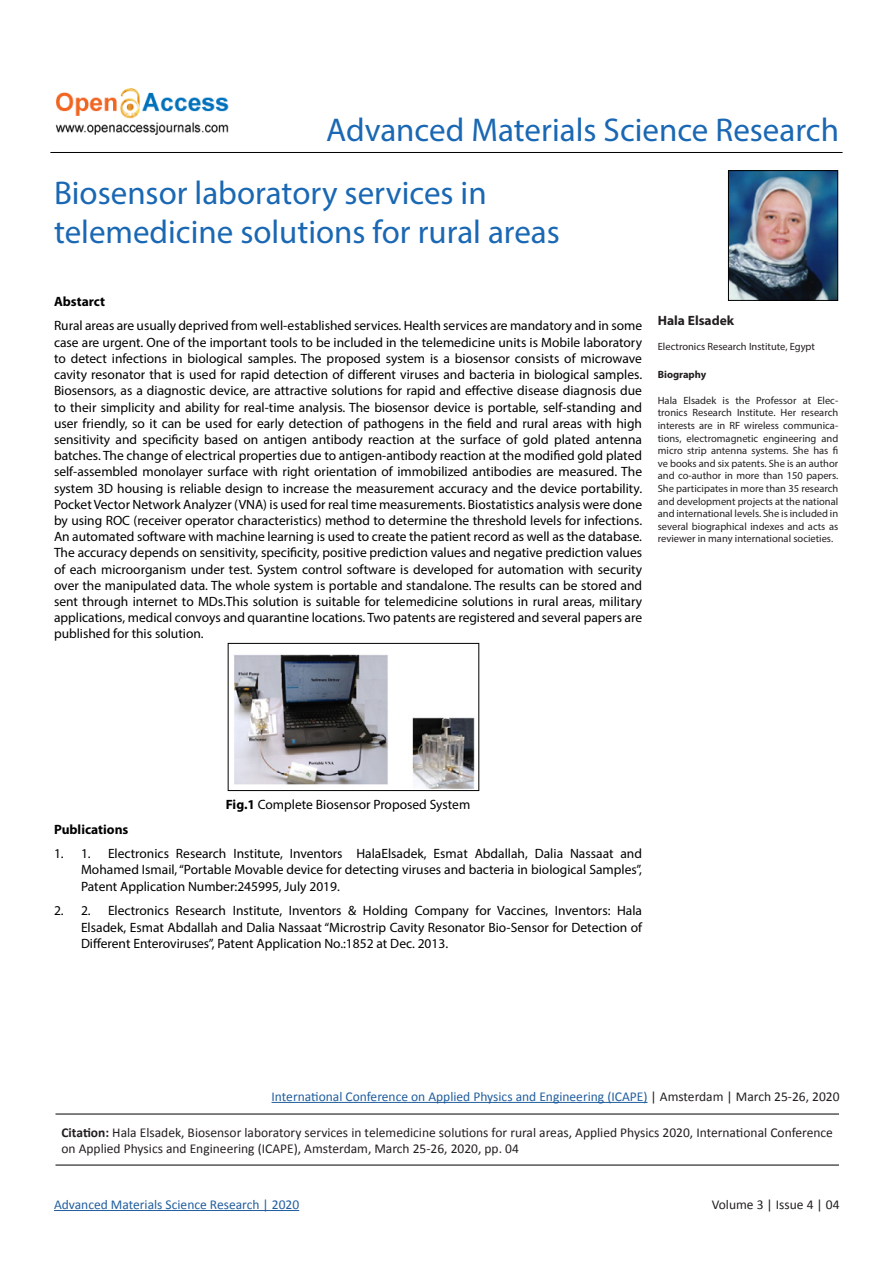
<style>
.page{position:relative;width:893px;height:1263px;background:#fff}
.page>*{position:absolute;margin:0;border:0;box-sizing:border-box;transform-origin:0 0}
.t1{font:33px/62.8px "Myriad Pro";color:#1a68b3}
.t2{font:13.5px/16.2px "Myriad Pro";color:#000;text-align:justify}
.t3{font:13.5px/16.2px "Calibri";color:#231f20}
.t4{font:13.5px "Calibri";color:#215e9e}
.t5{font:700 13.5px "Myriad Pro";color:#000}
.t6{font:700 13.5px "Myriad Pro";color:#231f20}
.t7{font:10.5px/12.6px "Myriad Pro";color:#231f20;text-align:justify}
.t8{font:700 10.5px "Myriad Pro";color:#231f20}
.s1{font-weight:700}
.s2{color:#231f20}
</style>
<div class="page">
<hr style="left:50px;top:152px;width:793px;height:1px;background:#000">
<img style="left:55px;top:88px;width:174px;height:47px">
<img style="left:730px;top:172px;width:106px;height:127px">
<div style="left:728px;top:170px;width:110px;height:131px;border:1px solid #000"></div>
<hr style="left:54px;top:1210px;width:245px;height:1px;background:#215e9e">
<hr style="left:272px;top:1102px;width:375px;height:1px;background:#215e9e">
<hr style="left:56px;top:1114px;width:783px;height:1px;background:#000">
<hr style="left:56px;top:1165px;width:783px;height:1px;background:#000">
<img style="left:234px;top:654px;width:241px;height:135px">
<div style="left:228px;top:643px;width:251px;height:148px;border:1px solid #000"></div>
<h1 class="t1" style="left:54px;top:98px;width:786px;text-indent:272px">Advanced Materials Science Research<br>Biosensor laboratory services in</h1>
<h1 class="t1" style="left:54px;top:200px;width:507px">telemedicine solutions for rural areas</h1>
<p class="t5" style="left:54px;top:292px;width:53px">Abstarct</p>
<p class="t2" style="left:54px;top:318px;width:590px">Rural areas are usually deprived from well-established services. Health services are mandatory and in some case are urgent. One of the important tools to be included in the telemedicine units is Mobile laboratory to detect infections in biological samples. The proposed system is a biosensor consists of microwave cavity resonator that is used for rapid detection of different viruses and bacteria in biological samples.<br>Biosensors, as a diagnostic device, are attractive solutions for rapid and effective disease diagnosis due to their simplicity and ability for real-time analysis. The biosensor device is portable, self-standing and user friendly, so it can be used for early detection of pathogens in the field and rural areas with high sensitivity and specificity based on antigen antibody reaction at the surface of gold plated antenna batches. The change of electrical properties due to antigen-antibody reaction at the modified gold plated self-assembled monolayer surface with right orientation of immobilized antibodies are measured. The system 3D housing is reliable design to increase the measurement accuracy and the device portability.<br>Pocket Vector Network Analyzer (VNA) is used for real time measurements. Biostatistics analysis were done by using ROC (receiver operator characteristics) method to determine the threshold levels for infections.<br>An automated software with machine learning is used to create the patient record as well as the database.<br>The accuracy depends on sensitivity, specificity, positive prediction values and negative prediction values of each microorganism under test. System control software is developed for automation with security over the manipulated data. The whole system is portable and standalone. The results can be stored and sent through internet to MDs.This solution is suitable for telemedicine solutions in rural areas, military applications, medical convoys and quarantine locations. Two patents are registered and several papers are published for this solution.</p>
<p class="t6" style="left:658px;top:311px;width:78px">Hala Elsadek</p>
<p class="t7" style="left:658px;top:340px;width:159px">Electronics Research Institute, Egypt</p>
<p class="t8" style="left:658px;top:368px;width:50px">Biography</p>
<p class="t7" style="left:658px;top:394px;width:182px">Hala Elsadek is the Professor at Elec&shy;tronics Research Institute. Her research interests are in RF wireless communica&shy;tions, electromagnetic engineering and micro strip antenna systems. She has fi ve books and six patents. She is an author and co-author in more than 150 papers.<br>She participates in more than 35 research and development projects at the national and international levels. She is included in several biographical indexes and acts as reviewer in many international societies.</p>
<p class="t2" style="left:226px;top:796px;width:246px"><span class="s1">Fig.1</span> Complete Biosensor Proposed System</p>
<p class="t5" style="left:54px;top:820px;width:76px">Publications</p>
<p class="t2" style="left:54px;top:845px;width:38px">1. 1.</p>
<p class="t2" style="left:81px;top:845px;width:563px;text-indent:27px">Electronics Research Institute, Inventors HalaElsadek, Esmat Abdallah, Dalia Nassaat and Mohamed Ismail, “Portable Movable device for detecting viruses and bacteria in biological Samples”, Patent Application Number:245995, July 2019.</p>
<p class="t2" style="left:54px;top:902px;width:38px">2. 2.</p>
<p class="t2" style="left:81px;top:902px;width:563px;text-indent:27px">Electronics Research Institute, Inventors &amp; Holding Company for Vaccines, Inventors: Hala Elsadek, Esmat Abdallah and Dalia Nassaat “Microstrip Cavity Resonator Bio-Sensor for Detection of Different Enteroviruses”, Patent Application No.:1852 at Dec. 2013.</p>
<p class="t4" style="left:272px;top:1088px;width:569px">International Conference on Applied Physics and Engineering (ICAPE) <span class="s2">| Amsterdam | March 25-26, 2020</span></p>
<p class="t3" style="left:62px;top:1124px;width:773px"><span class="s1">Citation:</span> Hala Elsadek, Biosensor laboratory services in telemedicine solutions for rural areas, Applied Physics 2020, International Conference on Applied Physics and Engineering (ICAPE), Amsterdam, March 25-26, 2020, pp. 04</p>
<p class="t4" style="left:54px;top:1196px;width:247px">Advanced Materials Science Research | 2020</p>
<p class="t3" style="left:712px;top:1196px;width:129px">Volume 3 | Issue 4 | 04</p>
</div>
